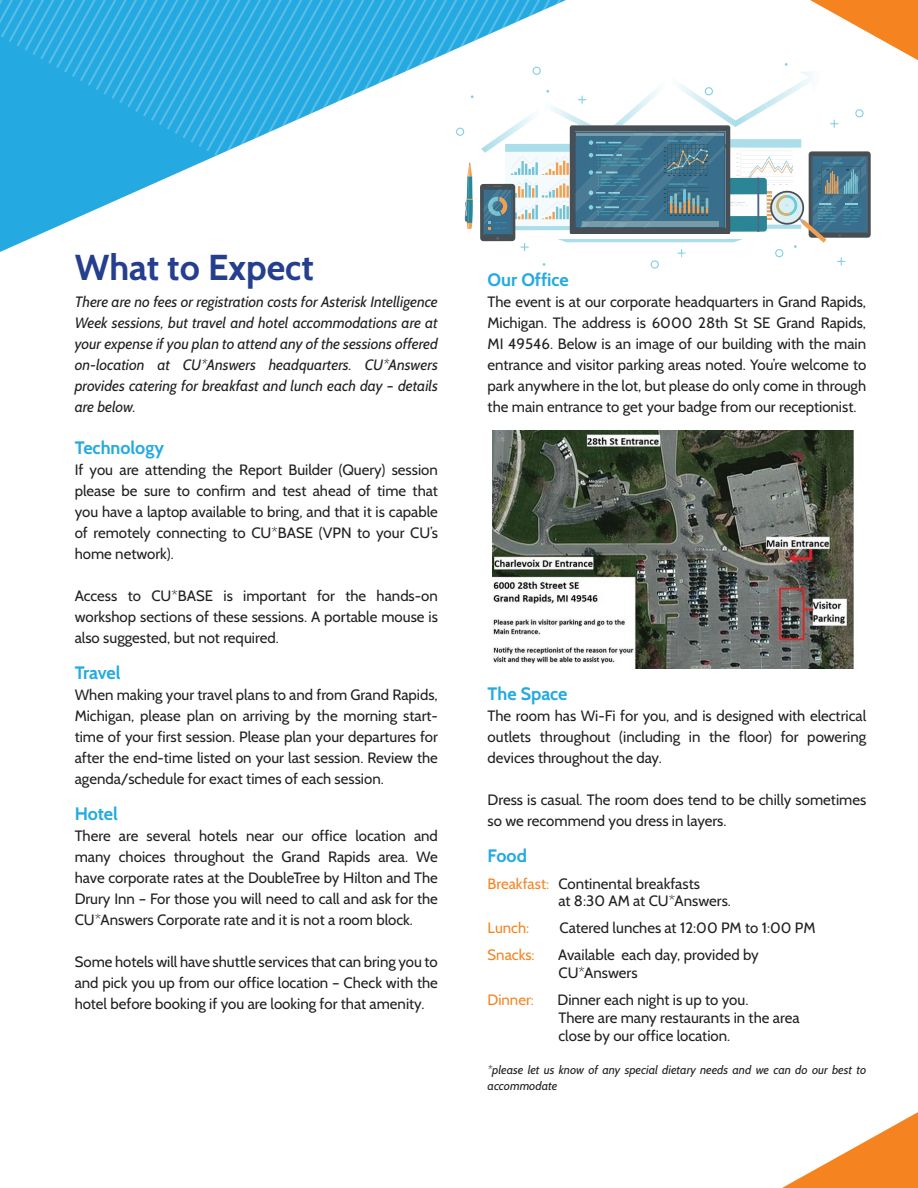
<style>
.page{position:relative;width:918px;height:1188px;background:#fff}
.page>*{position:absolute;margin:0;border:0;box-sizing:border-box;transform-origin:0 0}
.t1{font:700 36px "Cabin";color:#253f8e}
.t2{font:700 18px "Cabin";color:#24aae1}
.t3{font:15px/21px "Cabin";color:#231f20;text-align:justify}
.t4{font:italic 15px/21px "Cabin";color:#231f20;text-align:justify}
.t5{font:15px "Cabin";color:#f58420}
.t6{font:italic 12px/16.5px "Cabin";color:#231f20}
.s1{color:#f58420}
</style>
<div class="page">
<svg style="left:0;top:0;width:918px;height:269px"></svg>
<svg style="left:782px;top:1112px;width:136px;height:76px"></svg>
<img style="left:492px;top:430px;width:361px;height:239px">
<h1 class="t1" style="left:75px;top:246px;width:241px">What to Expect</h1>
<p class="t4" style="left:75px;top:291px;width:365px">There are no fees or registration costs for Asterisk Intelligence Week sessions, but travel and hotel accommodations are at your expense if you plan to attend any of the sessions offered on-location at CU*Answers headquarters. CU*Answers provides catering for breakfast and lunch each day – details are below.</p>
<p class="t2" style="left:75px;top:437px;width:91px">Technology</p>
<p class="t3" style="left:75px;top:459px;width:365px">If you are attending the Report Builder (Query) session please be sure to confirm and test ahead of time that you have a laptop available to bring, and that it is capable of remotely connecting to CU*BASE (VPN to your CU’s home network).</p>
<p class="t3" style="left:75px;top:585px;width:365px">Access to CU*BASE is important for the hands-on workshop sections of these sessions. A portable mouse is also suggested, but not required.</p>
<p class="t2" style="left:75px;top:662px;width:47px">Travel</p>
<p class="t3" style="left:75px;top:684px;width:365px">When making your travel plans to and from Grand Rapids, Michigan, please plan on arriving by the morning start&shy;time of your first session. Please plan your departures for after the end-time listed on your last session. Review the agenda/schedule for exact times of each session.</p>
<p class="t2" style="left:75px;top:803px;width:45px">Hotel</p>
<p class="t3" style="left:75px;top:825px;width:365px">There are several hotels near our office location and many choices throughout the Grand Rapids area. We have corporate rates at the DoubleTree by Hilton and The Drury Inn – For those you will need to call and ask for the CU*Answers Corporate rate and it is not a room block.</p>
<p class="t3" style="left:75px;top:951px;width:365px">Some hotels will have shuttle services that can bring you to and pick you up from our office location – Check with the hotel before booking if you are looking for that amenity.</p>
<p class="t2" style="left:488px;top:269px;width:83px">Our Office</p>
<p class="t3" style="left:488px;top:291px;width:380px">The event is at our corporate headquarters in Grand Rapids, Michigan. The address is 6000 28th St SE Grand Rapids, MI 49546. Below is an image of our building with the main entrance and visitor parking areas noted. You’re welcome to park anywhere in the lot, but please do only come in through the main entrance to get your badge from our receptionist.</p>
<p class="t2" style="left:488px;top:683px;width:81px">The Space</p>
<p class="t3" style="left:488px;top:705px;width:380px">The room has Wi-Fi for you, and is designed with electrical outlets throughout (including in the floor) for powering devices throughout the day.</p>
<p class="t3" style="left:488px;top:789px;width:380px">Dress is casual. The room does tend to be chilly sometimes so we recommend you dress in layers.</p>
<p class="t2" style="left:488px;top:845px;width:41px">Food</p>
<p class="t3" style="left:558px;top:875px;width:174px;line-height:16.5px;text-indent:-71px"><span class="s1">Breakfast:</span> Continental breakfasts<br>at 8:30 AM at CU*Answers.</p>
<p class="t5" style="left:488px;top:918px;width:43px">Lunch:</p>
<p class="t3" style="left:560px;top:917px;width:257px">Catered lunches at 12:00 PM to 1:00 PM</p>
<p class="t5" style="left:488px;top:945px;width:49px">Snacks:</p>
<p class="t3" style="left:558px;top:945px;width:202px;line-height:18px">Available each day, provided by<br>CU*Answers</p>
<p class="t5" style="left:488px;top:990px;width:48px">Dinner:</p>
<p class="t3" style="left:558px;top:990px;width:244px;line-height:18px;text-align:left">Dinner each night is up to you.<br>There are many restaurants in the area close by our office location.</p>
<p class="t6" style="left:488px;top:1061px;width:380px">*please let us know of any special dietary needs and we can do our best to accommodate</p>
</div>
